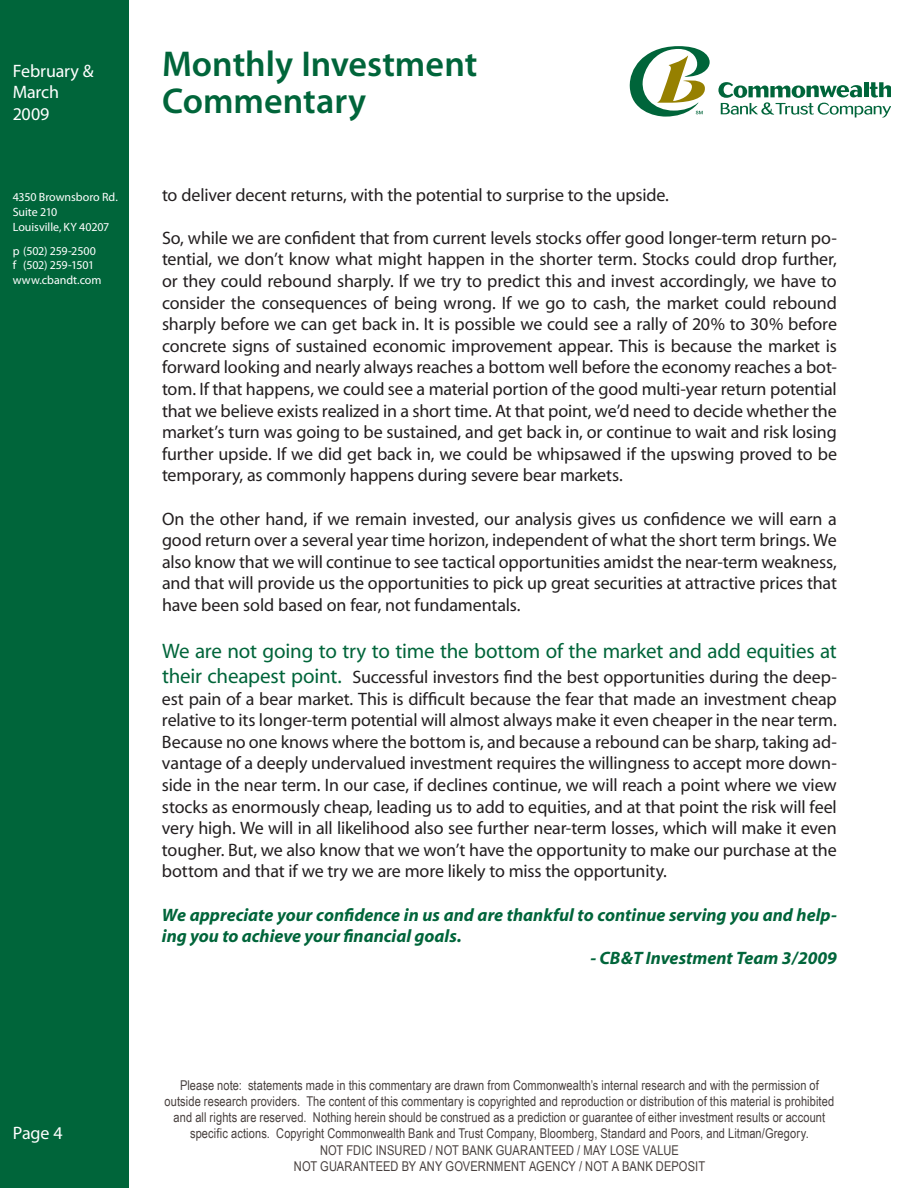
<style>
.page{position:relative;width:918px;height:1188px;background:#fff}
.page>*{position:absolute;margin:0;border:0;box-sizing:border-box;transform-origin:0 0}
.t1{font:600 36px/37.5px "Myriad Pro";color:#00653a}
.t2{font:21px "Myriad";letter-spacing:-.01em;color:#00653a}
.t3{font:18px/21.6px "Myriad";letter-spacing:-.01em;color:#231f20;text-align:justify}
.t4{font:italic 700 18px/21.6px "Myriad";color:#00653a}
.t5{font:18px/21.6px "Myriad Pro";letter-spacing:-.01em;color:#fff}
.t6{font:18px "Myriad";color:#fff}
.t7{font:13.5px/16.2px "Arial Narrow";letter-spacing:.005em;color:#48403e;text-align:center}
.t8{font:12px/15px "Myriad Pro";letter-spacing:-.005em;color:#fff}
.s1{font-size:21px;color:#00653a}
</style>
<div class="page">
<div style="left:0;top:0;width:128px;height:1188px;background:#00653a"></div>
<svg style="left:629px;top:46px;width:81px;height:71px"></svg>
<svg style="left:718px;top:82px;width:173px;height:36px"></svg>
<p class="t5" style="left:13px;top:59px;width:82px">February &amp;<br>March<br>2009</p>
<p class="t8" style="left:13px;top:189px;width:107px">4350 Brownsboro Rd.<br>Suite 210<br>Louisville, KY 40207</p>
<p class="t8" style="left:13px;top:244px;width:90px;line-height:14.4px">p (502) 259-2500 f (502) 259-1501 www.cbandt.com</p>
<h1 class="t1" style="left:162px;top:44px;width:317px">Monthly Investment<br>Commentary</h1>
<p class="t3" style="left:162px;top:185px;width:508px">to deliver decent returns, with the potential to surprise to the upside.</p>
<p class="t3" style="left:162px;top:228px;width:677px">So, while we are confident that from current levels stocks offer good longer-term return po&shy;tential, we don’t know what might happen in the shorter term. Stocks could drop further, or they could rebound sharply. If we try to predict this and invest accordingly, we have to consider the consequences of being wrong. If we go to cash, the market could rebound sharply before we can get back in. It is possible we could see a rally of 20% to 30% before concrete signs of sustained economic improvement appear. This is because the market is forward looking and nearly always reaches a bottom well before the economy reaches a bot&shy;tom. If that happens, we could see a material portion of the good multi-year return potential that we believe exists realized in a short time. At that point, we’d need to decide whether the market’s turn was going to be sustained, and get back in, or continue to wait and risk losing further upside. If we did get back in, we could be whipsawed if the upswing proved to be temporary, as commonly happens during severe bear markets.</p>
<p class="t3" style="left:162px;top:509px;width:677px">On the other hand, if we remain invested, our analysis gives us confidence we will earn a good return over a several year time horizon, independent of what the short term brings. We also know that we will continue to see tactical opportunities amidst the near-term weakness, and that will provide us the opportunities to pick up great securities at attractive prices that have been sold based on fear, not fundamentals.</p>
<p class="t2" style="left:162px;top:640px;width:676px">We are not going to try to time the bottom of the market and add equities at</p>
<p class="t3" style="left:162px;top:667px;width:677px"><span class="s1">their cheapest point.</span> Successful investors find the best opportunities during the deep&shy;est pain of a bear market. This is difficult because the fear that made an investment cheap relative to its longer-term potential will almost always make it even cheaper in the near term.<br>Because no one knows where the bottom is, and because a rebound can be sharp, taking ad&shy;vantage of a deeply undervalued investment requires the willingness to accept more down&shy;side in the near term. In our case, if declines continue, we will reach a point where we view stocks as enormously cheap, leading us to add to equities, and at that point the risk will feel very high. We will in all likelihood also see further near-term losses, which will make it even tougher. But, we also know that we won’t have the opportunity to make our purchase at the bottom and that if we try we are more likely to miss the opportunity.</p>
<p class="t4" style="left:162px;top:904px;width:677px">We appreciate your confidence in us and are thankful to continue serving you and help&shy;ing you to achieve your financial goals.</p>
<p class="t4" style="left:590px;top:948px;width:248px">- CB&amp;T Investment Team 3/2009</p>
<p class="t6" style="left:13px;top:1124px;width:51px">Page 4</p>
<p class="t7" style="left:165px;top:1077px;width:671px">Please note: statements made in this commentary are drawn from Commonwealth’s internal research and with the permission of outside research providers. The content of this commentary is copyrighted and reproduction or distribution of this material is prohibited and all rights are reserved. Nothing herein should be construed as a prediction or guarantee of either investment results or account specific actions. Copyright Commonwealth Bank and Trust Company, Bloomberg, Standard and Poors, and Litman/Gregory.<br>NOT FDIC INSURED / NOT BANK GUARANTEED / MAY LOSE VALUE<br>NOT GUARANTEED BY ANY GOVERNMENT AGENCY / NOT A BANK DEPOSIT</p>
</div>
